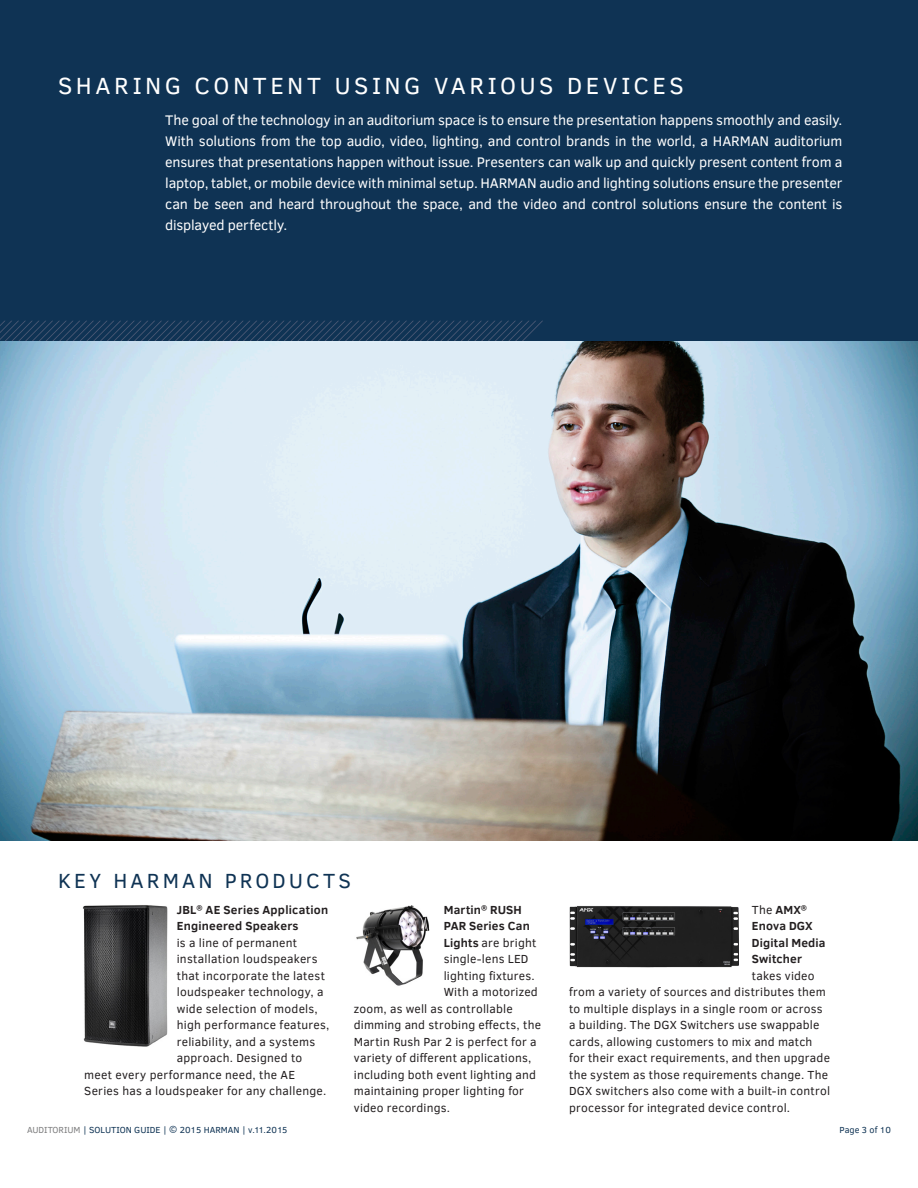
<style>
.page{position:relative;width:918px;height:1188px;background:#fff}
.page>*{position:absolute;margin:0;border:0;box-sizing:border-box;transform-origin:0 0}
.t1{font:24px "Clear Sans";letter-spacing:.145em;color:#fff}
.t2{font:21px "Clear Sans";letter-spacing:.15em;color:#0f3354}
.BODY{font:14.25px/21px "Clear Sans";letter-spacing:-.01em;color:#fff;text-align:justify}
.BODY-2{font:12px "Clear Sans";letter-spacing:.015em;color:#231f20}
.BODY-3{font:700 12px "Clear Sans";letter-spacing:.015em;color:#231f20}
.t3{font:9px "Clear Sans";color:#0f3354}
.s1{font-weight:700}
.s2{color:#7e7e7f}
</style>
<div class="page">
<div style="left:0;top:0;width:918px;height:341px;background:#0f3354"></div>
<svg style="left:0;top:321px;width:543px;height:20px"></svg>
<img style="left:0;top:341px;width:918px;height:499px">
<img style="left:83px;top:905px;width:85px;height:142px">
<img style="left:356px;top:905px;width:74px;height:81px">
<img style="left:569px;top:906px;width:169px;height:62px">
<p class="t1" style="left:58px;top:70px;width:627px">SHARING CONTENT USING VARIOUS DEVICES</p>
<p class="BODY" style="left:165px;top:109px;width:679px">The goal of the technology in an auditorium space is to ensure the presentation happens smoothly and easily.<br>With solutions from the top audio, video, lighting, and control brands in the world, a HARMAN auditorium ensures that presentations happen without issue. Presenters can walk up and quickly present content from a laptop, tablet, or mobile device with minimal setup. HARMAN audio and lighting solutions ensure the presenter can be seen and heard throughout the space, and the video and control solutions ensure the content is displayed perfectly.</p>
<p class="t2" style="left:58px;top:867px;width:295px">KEY HARMAN PRODUCTS</p>
<p class="BODY-3" style="left:177px;top:901px;width:153px">JBL<sup>®</sup> AE Series Application</p>
<p class="BODY-3" style="left:177px;top:917px;width:123px">Engineered Speakers</p>
<p class="BODY-2" style="left:177px;top:935px;width:122px">is a line of permanent</p>
<p class="BODY-2" style="left:177px;top:951px;width:142px">installation loudspeakers</p>
<p class="BODY-2" style="left:177px;top:968px;width:150px">that incorporate the latest</p>
<p class="BODY-2" style="left:177px;top:984px;width:148px">loudspeaker technology, a</p>
<p class="BODY-2" style="left:177px;top:1001px;width:143px">wide selection of models,</p>
<p class="BODY-2" style="left:177px;top:1017px;width:154px">high performance features,</p>
<p class="BODY-2" style="left:177px;top:1034px;width:140px">reliability, and a systems</p>
<p class="BODY-2" style="left:177px;top:1050px;width:127px">approach. Designed to</p>
<p class="BODY-2" style="left:84px;top:1067px;width:212px">meet every performance need, the AE</p>
<p class="BODY-2" style="left:84px;top:1083px;width:244px">Series has a loudspeaker for any challenge.</p>
<p class="BODY-3" style="left:444px;top:901px;width:80px">Martin<sup>®</sup> RUSH</p>
<p class="BODY-3" style="left:444px;top:917px;width:88px">PAR Series Can</p>
<p class="BODY-2" style="left:444px;top:935px;width:94px"><span class="s1">Lights</span> are bright</p>
<p class="BODY-2" style="left:444px;top:951px;width:86px">single-lens LED</p>
<p class="BODY-2" style="left:444px;top:968px;width:93px">lighting fixtures.</p>
<p class="BODY-2" style="left:444px;top:984px;width:96px">With a motorized</p>
<p class="BODY-2" style="left:354px;top:1001px;width:160px">zoom, as well as controllable</p>
<p class="BODY-2" style="left:354px;top:1017px;width:189px">dimming and strobing effects, the</p>
<p class="BODY-2" style="left:354px;top:1034px;width:184px">Martin Rush Par 2 is perfect for a</p>
<p class="BODY-2" style="left:354px;top:1050px;width:179px">variety of different applications,</p>
<p class="BODY-2" style="left:354px;top:1067px;width:184px">including both event lighting and</p>
<p class="BODY-2" style="left:354px;top:1083px;width:172px">maintaining proper lighting for</p>
<p class="BODY-2" style="left:354px;top:1100px;width:98px">video recordings.</p>
<p class="BODY-2" style="left:752px;top:902px;width:56px">The <span class="s1">AMX</span><sup>®</sup></p>
<p class="BODY-3" style="left:752px;top:917px;width:62px">Enova DGX</p>
<p class="BODY-3" style="left:752px;top:934px;width:75px">Digital Media</p>
<p class="BODY-3" style="left:752px;top:950px;width:52px">Switcher</p>
<p class="BODY-2" style="left:752px;top:968px;width:64px">takes video</p>
<p class="BODY-2" style="left:569px;top:984px;width:258px">from a variety of sources and distributes them</p>
<p class="BODY-2" style="left:569px;top:1001px;width:255px">to multiple displays in a single room or across</p>
<p class="BODY-2" style="left:569px;top:1017px;width:252px">a building. The DGX Switchers use swappable</p>
<p class="BODY-2" style="left:569px;top:1034px;width:245px">cards, allowing customers to mix and match</p>
<p class="BODY-2" style="left:569px;top:1050px;width:262px">for their exact requirements, and then upgrade</p>
<p class="BODY-2" style="left:569px;top:1067px;width:260px">the system as those requirements change. The</p>
<p class="BODY-2" style="left:569px;top:1083px;width:262px">DGX switchers also come with a built-in control</p>
<p class="BODY-2" style="left:569px;top:1100px;width:222px">processor for integrated device control.</p>
<p class="t3" style="left:27px;top:1124px;width:262px"><span class="s2">AUDITORIUM</span> | SOLUTION GUIDE | © 2015 HARMAN | v.11.2015</p>
<p class="t3" style="left:840px;top:1124px;width:53px">Page 3 of 10</p>
</div>
